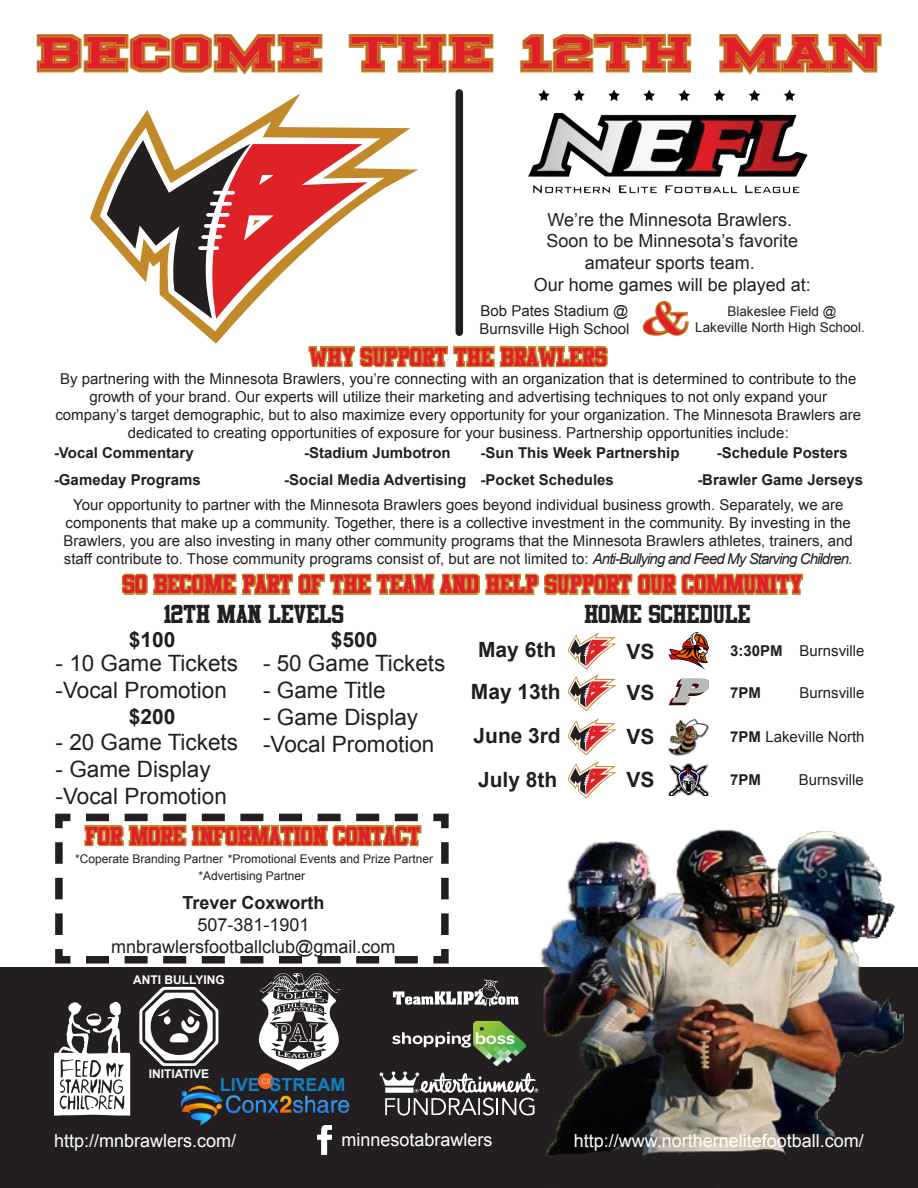
<style>
.page{position:relative;width:918px;height:1188px;background:#fff}
.page>*{position:absolute;margin:0;border:0;box-sizing:border-box;transform-origin:0 0}
.t1{font:45px "Engravers";color:#df2028}
.t2{font:33px "ILLINOI Sblock";color:#df2028}
.t3{font:22.5px "Arial";color:#231f20}
.t4{font:22.5px "Athletic";color:#df2028}
.t5{font:22.5px "Athletic";color:#231f20}
.t6{font:700 21px "Arial";color:#231f20}
.t7{font:18px "Arial";color:#231f20}
.t8{font:18px "Arial";color:#fff}
.t9{font:700 18px "Arial";color:#231f20}
.t10{font:700 18px "Arial";color:#147fc3}
.t11{font:15px/18px "Arial";color:#231f20;text-align:center}
.t12{font:700 15px "Arial";color:#231f20}
.t13{font:13.5px "Arial";color:#231f20}
.t14{font:12px "Arial";color:#231f20}
.t15{font:700 12px "Arial";color:#fff}
.s1{font-style:italic}
.s2{font-weight:700}
</style>
<div class="page">
<div style="left:0;top:968px;width:918px;height:220px;background:#231f20"></div>
<svg style="left:36px;top:34px;width:287px;height:39px"></svg>
<svg style="left:348px;top:33px;width:146px;height:40px"></svg>
<svg style="left:520px;top:33px;width:172px;height:40px"></svg>
<svg style="left:719px;top:33px;width:163px;height:42px"></svg>
<svg style="left:74px;top:63px;width:366px;height:281px"></svg>
<svg style="left:99px;top:121px;width:285px;height:211px"></svg>
<svg style="left:107px;top:140px;width:261px;height:179px"></svg>
<div style="left:456px;top:93px;width:7px;height:239px;background:#231f20"></div>
<svg style="left:54px;top:1002px;width:76px;height:114px"></svg>
<img style="left:529px;top:89px;width:279px;height:105px">
<img style="left:374px;top:829px;width:544px;height:328px">
<img style="left:317px;top:1126px;width:15px;height:29px">
<svg style="left:308px;top:345px;width:300px;height:23px;background:#d1a761"></svg>
<svg style="left:121px;top:573px;width:682px;height:22px;background:#d1a65f"></svg>
<svg style="left:55px;top:813px;width:397px;height:154px"></svg>
<svg style="left:78px;top:813px;width:345px;height:39px"></svg>
<svg style="left:379px;top:1071px;width:159px;height:45px"></svg>
<img style="left:393px;top:1022px;width:132px;height:44px">
<div style="left:258px;top:1073px;width:16px;height:16px;background:#f26628;border-radius:50%"></div>
<svg style="left:262px;top:1079px;width:8px;height:5px"></svg>
<img style="left:181px;top:1085px;width:169px;height:41px">
<svg style="left:393px;top:979px;width:126px;height:27px"></svg>
<svg style="left:139px;top:987px;width:79px;height:79px"></svg>
<svg style="left:258px;top:973px;width:82px;height:98px"></svg>
<svg style="left:642px;top:300px;width:47px;height:36px"></svg>
<svg style="left:567px;top:632px;width:50px;height:167px"></svg>
<img style="left:668px;top:632px;width:40px;height:38px">
<img style="left:668px;top:679px;width:41px;height:27px">
<img style="left:668px;top:719px;width:41px;height:36px">
<img style="left:668px;top:763px;width:41px;height:33px">
<p class="t2" style="left:36px;top:35px;width:848px">BECOME The 12th MAn</p>
<p class="t7" style="left:547px;top:208px;width:246px">We’re the Minnesota Brawlers.</p>
<p class="t7" style="left:546px;top:229px;width:253px">Soon to be Minnesota’s favorite</p>
<p class="t7" style="left:585px;top:251px;width:172px">amateur sports team.</p>
<p class="t7" style="left:534px;top:272px;width:279px">Our home games will be played at:</p>
<p class="t11" style="left:481px;top:301px;width:149px">Bob Pates Stadium @</p>
<p class="t11" style="left:479px;top:319px;width:152px">Burnsville High School</p>
<p class="t1" style="left:643px;top:292px;width:46px">&amp;</p>
<p class="t13" style="left:727px;top:302px;width:110px">Blakeslee Field @</p>
<p class="t13" style="left:695px;top:319px;width:171px">Lakeville North High School.</p>
<p class="t4" style="left:310px;top:347px;width:299px">WHY SUPPORT THE BRAWLERS</p>
<p class="t11" style="left:60px;top:370px;width:798px">By partnering with the Minnesota Brawlers, you’re connecting with an organization that is determined to contribute to the growth of your brand. Our experts will utilize their marketing and advertising techniques to not only expand your</p>
<p class="t11" style="left:55px;top:406px;width:807px">company’s target demographic, but to also maximize every opportunity for your organization. The Minnesota Brawlers are dedicated to creating opportunities of exposure for your business. Partnership opportunities include:</p>
<p class="t12" style="left:54px;top:443px;width:141px">-Vocal Commentary</p>
<p class="t12" style="left:304px;top:443px;width:148px">-Stadium Jumbotron</p>
<p class="t12" style="left:54px;top:470px;width:148px">-Gameday Programs</p>
<p class="t12" style="left:284px;top:470px;width:183px">-Social Media Advertising</p>
<p class="t12" style="left:481px;top:443px;width:200px">-Sun This Week Partnership</p>
<p class="t12" style="left:717px;top:443px;width:132px">-Schedule Posters</p>
<p class="t12" style="left:481px;top:470px;width:135px">-Pocket Schedules</p>
<p class="t12" style="left:697px;top:470px;width:167px">-Brawler Game Jerseys</p>
<p class="t11" style="left:73px;top:496px;width:772px">Your opportunity to partner with the Minnesota Brawlers goes beyond individual business growth. Separately, we are</p>
<p class="t11" style="left:64px;top:514px;width:791px;text-align:left">components that make up a community. Together, there is a collective investment in the community. By investing in the<br>Brawlers, you are also investing in many other community programs that the Minnesota Brawlers athletes, trainers, and staff contribute to. Those community programs consist of, but are not limited to: <span class="s1">Anti-Bullying and Feed My Starving Children.</span></p>
<p class="t4" style="left:123px;top:575px;width:680px">SO BECOME PART OF THE TEAM AND HELP SUPPORT OUR COMMUNITY</p>
<p class="t5" style="left:164px;top:605px;width:181px">12TH MAN LEVELS</p>
<p class="t6" style="left:129px;top:626px;width:48px">$100</p>
<p class="t3" style="left:56px;top:649px;width:184px">- 10 Game Tickets</p>
<p class="t3" style="left:56px;top:676px;width:173px">-Vocal Promotion</p>
<p class="t6" style="left:129px;top:703px;width:48px">$200</p>
<p class="t6" style="left:331px;top:626px;width:48px">$500</p>
<p class="t3" style="left:263px;top:649px;width:184px">- 50 Game Tickets</p>
<p class="t3" style="left:263px;top:676px;width:124px">- Game Title</p>
<p class="t3" style="left:263px;top:703px;width:157px">- Game Display</p>
<p class="t3" style="left:56px;top:727px;width:184px">- 20 Game Tickets</p>
<p class="t3" style="left:263px;top:730px;width:173px">-Vocal Promotion</p>
<p class="t3" style="left:56px;top:754px;width:157px">- Game Display</p>
<p class="t3" style="left:56px;top:781px;width:173px">-Vocal Promotion</p>
<p class="t4" style="left:86px;top:826px;width:337px">FOR MORE INFORMATION CONTACT</p>
<p class="t14" style="left:75px;top:851px;width:360px">*Coperate Branding Partner *Promotional Events and Prize Partner</p>
<p class="t14" style="left:199px;top:867px;width:108px">*Advertising Partner</p>
<p class="t9" style="left:182px;top:891px;width:144px">Trever Coxworth</p>
<p class="t7" style="left:197px;top:913px;width:114px">507-381-1901</p>
<p class="t7" style="left:111px;top:935px;width:286px">mnbrawlersfootballclub@gmail.com</p>
<p class="t15" style="left:133px;top:972px;width:93px">ANTI BULLYING</p>
<p class="t6" style="left:478px;top:635px;width:80px">May 6th</p>
<p class="t6" style="left:471px;top:678px;width:91px">May 13th</p>
<p class="t6" style="left:474px;top:721px;width:89px">June 3rd</p>
<p class="t6" style="left:478px;top:765px;width:81px">July 8th</p>
<p class="t5" style="left:585px;top:605px;width:168px">HOME SCHEDULE</p>
<p class="t6" style="left:626px;top:637px;width:30px">VS</p>
<p class="t11" style="left:800px;top:642px;width:67px">Burnsville</p>
<p class="t6" style="left:626px;top:679px;width:30px">VS</p>
<p class="t6" style="left:626px;top:723px;width:30px">VS</p>
<p class="t6" style="left:626px;top:766px;width:30px">VS</p>
<p class="t12" style="left:730px;top:641px;width:54px">3:30PM</p>
<p class="t12" style="left:730px;top:683px;width:32px">7PM</p>
<p class="t11" style="left:800px;top:684px;width:67px">Burnsville</p>
<p class="t11" style="left:730px;top:728px;width:136px"><span class="s2">7PM</span> Lakeville North</p>
<p class="t11" style="left:799px;top:771px;width:67px">Burnsville</p>
<p class="t12" style="left:730px;top:770px;width:32px">7PM</p>
<p class="t15" style="left:149px;top:1066px;width:62px">INITIATIVE</p>
<p class="t10" style="left:220px;top:1073px;width:127px">LIVE STREAM</p>
<p class="t8" style="left:54px;top:1129px;width:184px">http://mnbrawlers.com/</p>
<p class="t8" style="left:342px;top:1128px;width:153px">minnesotabrawlers</p>
<p class="t8" style="left:574px;top:1129px;width:292px">http://www.northernelitefootball.com/</p>
</div>
